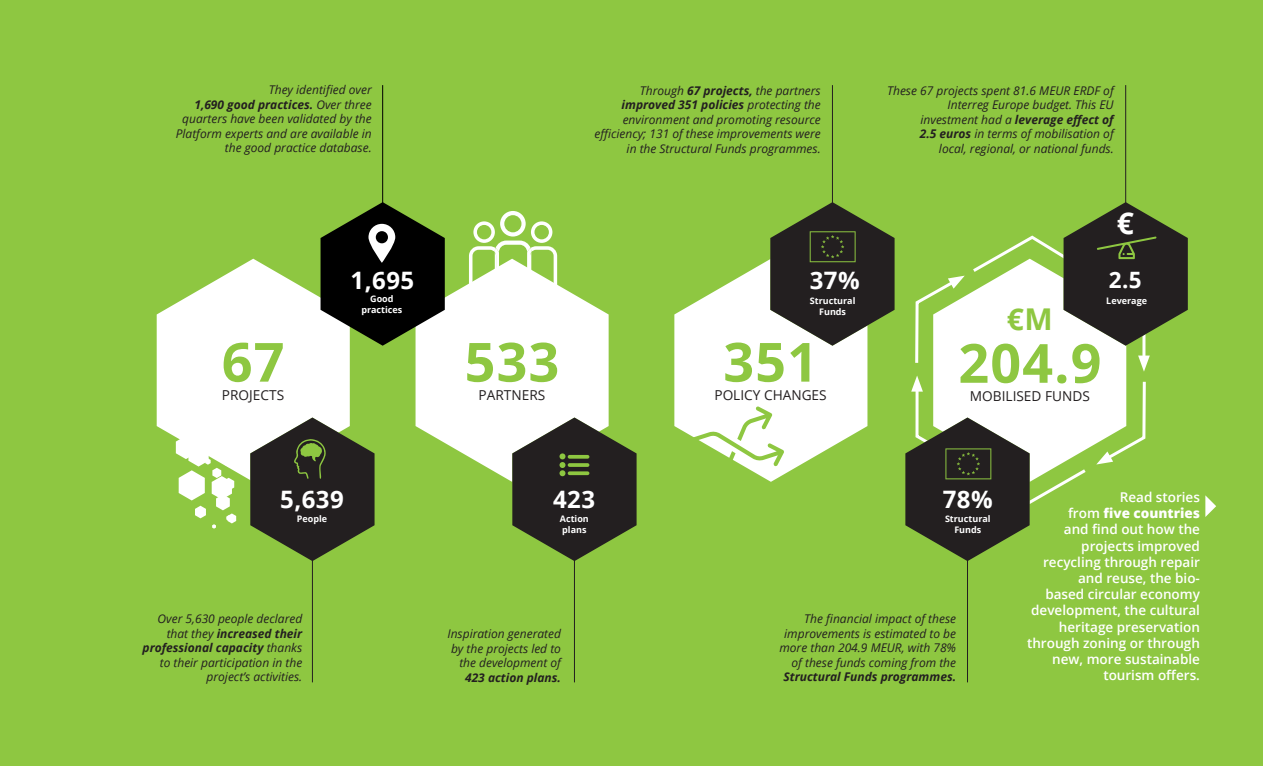
<style>
.page{position:relative;width:1263px;height:766px;background:#fff}
.page>*{position:absolute;margin:0;border:0;box-sizing:border-box;transform-origin:0 0}
.t1{font:700 54px "Open Sans";letter-spacing:.02em;color:#8ec741}
.t2{font:700 30px "Open Sans";color:#8ec741}
.t3{font:700 30px "Open Sans";color:#fff}
.t4{font:700 24px "Open Sans";letter-spacing:.02em;color:#fff}
.t5{font:700 22.5px "Open Sans";color:#fff}
.t6{font:13.65px "Open Sans";color:#231f20}
.t7{font:600 13.5px/16.2px "Open Sans";color:#fff;text-align:right}
.t8{font:italic 12px/14.4px "Open Sans";color:#231f20;text-align:right}
.t9{font:italic 700 12px "Open Sans";color:#231f20}
.t10{font:700 9px/10.8px "Open Sans";color:#fff;text-align:center}
.s1{font-weight:700}
.s2{font-weight:800}
</style>
<div class="page">
<div style="left:0;top:0;width:1263px;height:765px;background:#8ec741"></div>
<svg style="left:674px;top:259px;width:193px;height:216px;fill:#fff"></svg>
<svg style="left:157px;top:258px;width:193px;height:222px;fill:#fff"></svg>
<svg style="left:415px;top:258px;width:194px;height:223px;fill:#fff"></svg>
<svg style="left:469px;top:211px;width:88px;height:78px"></svg>
<div style="left:171px;top:357px;width:60px;height:70px;background:#fff"></div>
<svg style="left:176px;top:435px;width:60px;height:93px"></svg>
<svg style="left:512px;top:406px;width:272px;height:155px"></svg>
<svg style="left:568px;top:471px;width:21px;height:4px"></svg>
<hr style="left:382px;top:85px;width:1px;height:134px;background:#000">
<hr style="left:312px;top:529px;width:1px;height:153px;background:#231f20">
<hr style="left:574px;top:529px;width:1px;height:153px;background:#231f20">
<hr style="left:967px;top:529px;width:1px;height:153px;background:#231f20">
<hr style="left:832px;top:85px;width:1px;height:134px;background:#231f20">
<hr style="left:1125px;top:85px;width:1px;height:134px;background:#231f20">
<svg style="left:1205px;top:495px;width:11px;height:22px"></svg>
<svg style="left:770px;top:202px;width:124px;height:143px"></svg>
<svg style="left:905px;top:202px;width:283px;height:359px"></svg>
<svg style="left:321px;top:202px;width:124px;height:143px"></svg>
<svg style="left:250px;top:417px;width:125px;height:144px"></svg>
<p class="t8" style="left:176px;top:82px;width:197px">They identified over<br><span class="s1">1,690 good practices.</span> Over three quarters have been validated by the<br>Platform experts and are available in the good practice database.</p>
<h3 class="t4" style="left:351px;top:263px;width:65px">1,695</h3>
<p class="t8" style="left:594px;top:83px;width:228px">Through <span class="s1">67 projects,</span> the partners <span class="s1">improved 351 policies</span> protecting the environment and promoting resource efficiency; 131 of these improvements were in the Structural Funds programmes.</p>
<p class="t8" style="left:887px;top:83px;width:228px">These 67 projects spent 81.6 MEUR ERDF of Interreg Europe budget. This EU investment had a <span class="s1">leverage effect of<br>2.5 euros</span> in terms of mobilisation of<br>local, regional, or national funds.</p>
<h2 class="t3" style="left:1117px;top:202px;width:19px">€</h2>
<h3 class="t4" style="left:810px;top:263px;width:51px">37%</h3>
<h3 class="t5" style="left:1109px;top:263px;width:35px">2.5</h3>
<h1 class="t1" style="left:222px;top:324px;width:64px">67</h1>
<p class="t6" style="left:222px;top:385px;width:64px">PROJECTS</p>
<p class="t10" style="left:361px;top:293px;width:42px">Good practices</p>
<p class="t10" style="left:810px;top:295px;width:47px">Structural<br>Funds</p>
<h1 class="t1" style="left:465px;top:324px;width:96px">533</h1>
<p class="t6" style="left:479px;top:385px;width:68px">PARTNERS</p>
<h1 class="t1" style="left:723px;top:324px;width:96px">351</h1>
<p class="t6" style="left:714px;top:385px;width:114px">POLICY CHANGES</p>
<p class="t10" style="left:1106px;top:295px;width:42px">Leverage</p>
<h2 class="t2" style="left:1007px;top:298px;width:48px">€M</h2>
<h1 class="t1" style="left:958px;top:325px;width:145px">204.9</h1>
<p class="t6" style="left:970px;top:386px;width:121px">MOBILISED FUNDS</p>
<h3 class="t4" style="left:280px;top:481px;width:65px">5,639</h3>
<h3 class="t4" style="left:553px;top:481px;width:44px">423</h3>
<p class="t10" style="left:297px;top:512px;width:32px">People</p>
<p class="t10" style="left:560px;top:512px;width:30px;text-align:left">Action plans</p>
<p class="t8" style="left:143px;top:611px;width:161px">Over 5,630 people declared that they <span class="s1">increased their professional capacity</span> thanks to their participation in the project’s activities.</p>
<p class="t8" style="left:447px;top:626px;width:115px">Inspiration generated by the projects led to the development of</p>
<p class="t9" style="left:465px;top:668px;width:97px">423 action plans.</p>
<h3 class="t4" style="left:943px;top:481px;width:51px">78%</h3>
<p class="t10" style="left:945px;top:512px;width:47px">Structural<br>Funds</p>
<p class="t8" style="left:779px;top:611px;width:178px">The financial impact of these improvements is estimated to be more than 204.9 MEUR, with 78% of these funds coming from the</p>
<p class="t9" style="left:783px;top:668px;width:174px">Structural Funds programmes.</p>
<p class="t7" style="left:1027px;top:488px;width:174px">Read stories<br>from <span class="s2">five countries<br></span>and find out how the projects improved recycling through repair and reuse, the bio-<br>based circular economy development, the cultural heritage preservation through zoning or through new, more sustainable tourism offers.</p>
</div>
